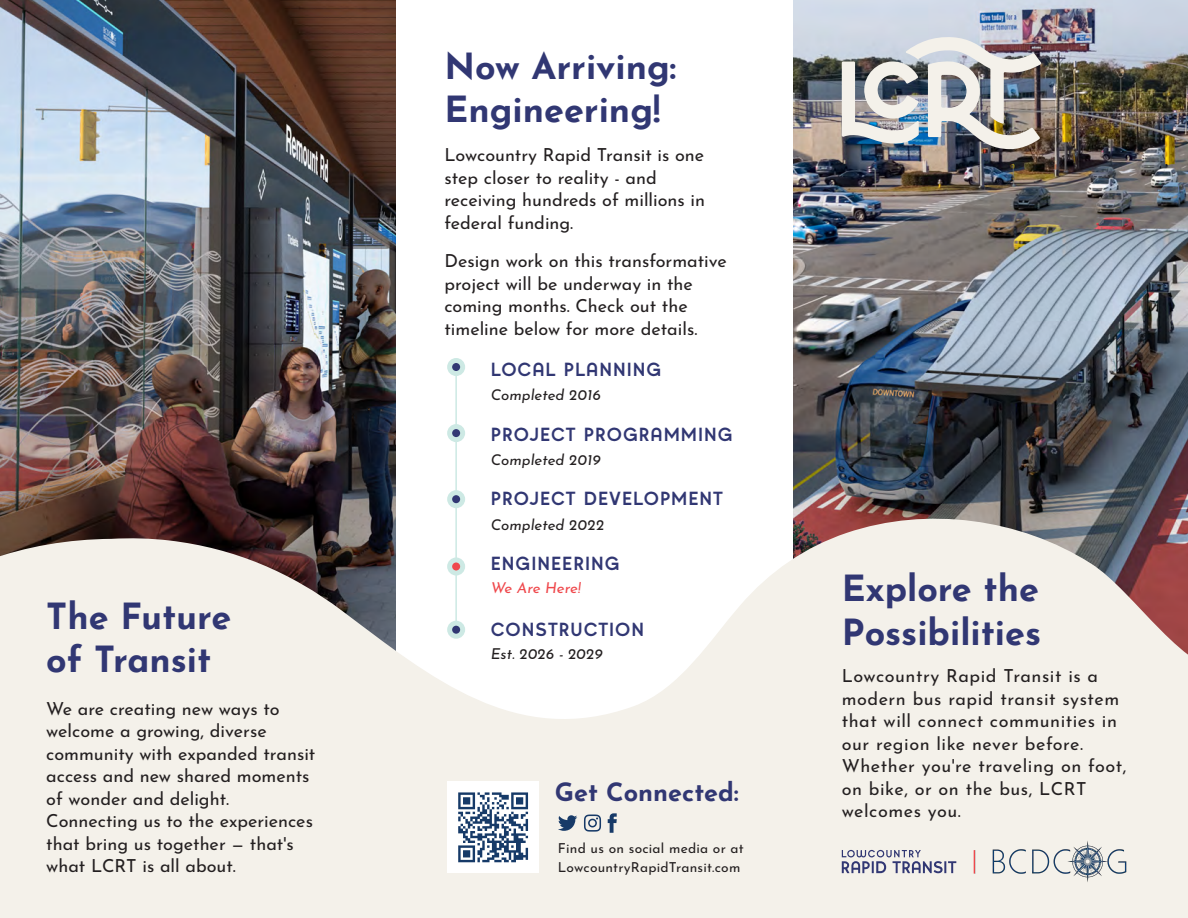
<style>
.page{position:relative;width:1188px;height:918px;background:#fff}
.page>*{position:absolute;margin:0;border:0;box-sizing:border-box;transform-origin:0 0}
.t1{font:700 36px/43.2px "Josefin Sans";color:#313773}
.t2{font:700 25.2px "Josefin Sans";color:#313773}
.t3{font:19.05px "Quirk";letter-spacing:.05em;color:#313773}
.t4{font:18px/22.5px "Josefin Sans";color:#231f20}
.t5{font:18px/22.5px "Josefin Sans";letter-spacing:.03em;color:#231f20}
.t6{font:italic 15px "Josefin Sans";color:#231f20}
.t7{font:italic 15px "Josefin Sans";letter-spacing:-.01em;color:#ef484c}
.t8{font:13.8px/18.3px "Josefin Sans";letter-spacing:.015em;color:#231f20}
</style>
<div class="page">
<img style="left:793px;top:0;width:395px;height:506px">
<img style="left:0;top:0;width:396px;height:506px">
<svg style="left:0;top:506px;width:1188px;height:412px;background:#e8e3dd"></svg>
<div style="left:447px;top:781px;width:92px;height:92px;background:#fff"></div>
<svg style="left:458px;top:792px;width:70px;height:70px"></svg>
<svg style="left:558px;top:815px;width:19px;height:16px"></svg>
<svg style="left:608px;top:813px;width:9px;height:20px"></svg>
<svg style="left:584px;top:815px;width:17px;height:17px"></svg>
<hr style="left:455px;top:367px;width:2px;height:261px;background:#cde9e4">
<div style="left:447px;top:358px;width:18px;height:18px;background:#cde9e4;border-radius:50%"></div>
<div style="left:452px;top:363px;width:8px;height:8px;background:#313773;border-radius:50%"></div>
<div style="left:447px;top:424px;width:18px;height:18px;background:#cde9e4;border-radius:50%"></div>
<div style="left:452px;top:429px;width:8px;height:8px;background:#313773;border-radius:50%"></div>
<div style="left:447px;top:490px;width:18px;height:18px;background:#cde9e4;border-radius:50%"></div>
<div style="left:452px;top:495px;width:8px;height:8px;background:#313773;border-radius:50%"></div>
<div style="left:447px;top:558px;width:18px;height:18px;background:#cde9e4;border-radius:50%"></div>
<div style="left:452px;top:563px;width:8px;height:8px;background:#ef484c;border-radius:50%"></div>
<div style="left:447px;top:621px;width:18px;height:18px;background:#cde9e4;border-radius:50%"></div>
<div style="left:452px;top:626px;width:8px;height:8px;background:#313773;border-radius:50%"></div>
<img style="left:842px;top:37px;width:199px;height:112px">
<svg style="left:842px;top:850px;width:114px;height:23px;background:#b9b9c6"></svg>
<img style="left:993px;top:841px;width:136px;height:41px">
<svg style="left:974px;top:850px;width:1px;height:24px"></svg>
<h1 class="t1" style="left:46px;top:589px;width:186px">The Future of Transit</h1>
<p class="t4" style="left:46px;top:695px;width:271px">We are creating new ways to welcome a growing, diverse community with expanded transit access and new shared moments of wonder and delight.<br>Connecting us to the experiences that bring us together — that's what LCRT is all about.</p>
<h1 class="t1" style="left:444px;top:39px;width:233px">Now Arriving:<br>Engineering!</h1>
<p class="t4" style="left:444px;top:142px;width:262px">Lowcountry Rapid Transit is one step closer to reality - and receiving hundreds of millions in federal funding.</p>
<p class="t4" style="left:444px;top:248px;width:284px">Design work on this transformative project will be underway in the coming months. Check out the timeline below for more details.</p>
<p class="t3" style="left:491px;top:359px;width:172px">LOCAL PLANNING</p>
<p class="t6" style="left:491px;top:382px;width:111px">Completed 2016</p>
<p class="t3" style="left:491px;top:424px;width:243px">PROJECT PROGRAMMING</p>
<p class="t6" style="left:491px;top:447px;width:111px">Completed 2019</p>
<p class="t3" style="left:491px;top:489px;width:234px">PROJECT DEVELOPMENT</p>
<p class="t6" style="left:491px;top:512px;width:115px">Completed 2022</p>
<p class="t3" style="left:491px;top:553px;width:130px">ENGINEERING</p>
<p class="t7" style="left:491px;top:575px;width:92px">We Are Here!</p>
<p class="t3" style="left:491px;top:619px;width:155px">CONSTRUCTION</p>
<p class="t6" style="left:491px;top:641px;width:113px">Est. 2026 - 2029</p>
<h2 class="t2" style="left:555px;top:770px;width:185px">Get Connected:</h2>
<p class="t8" style="left:558px;top:838px;width:187px">Find us on social media or at<br>LowcountryRapidTransit.com</p>
<h1 class="t1" style="left:842px;top:562px;width:201px">Explore the<br>Possibilities</h1>
<p class="t5" style="left:842px;top:662px;width:286px">Lowcountry Rapid Transit is a modern bus rapid transit system that will connect communities in our region like never before.<br>Whether you're traveling on foot, on bike, or on the bus, LCRT welcomes you.</p>
</div>
